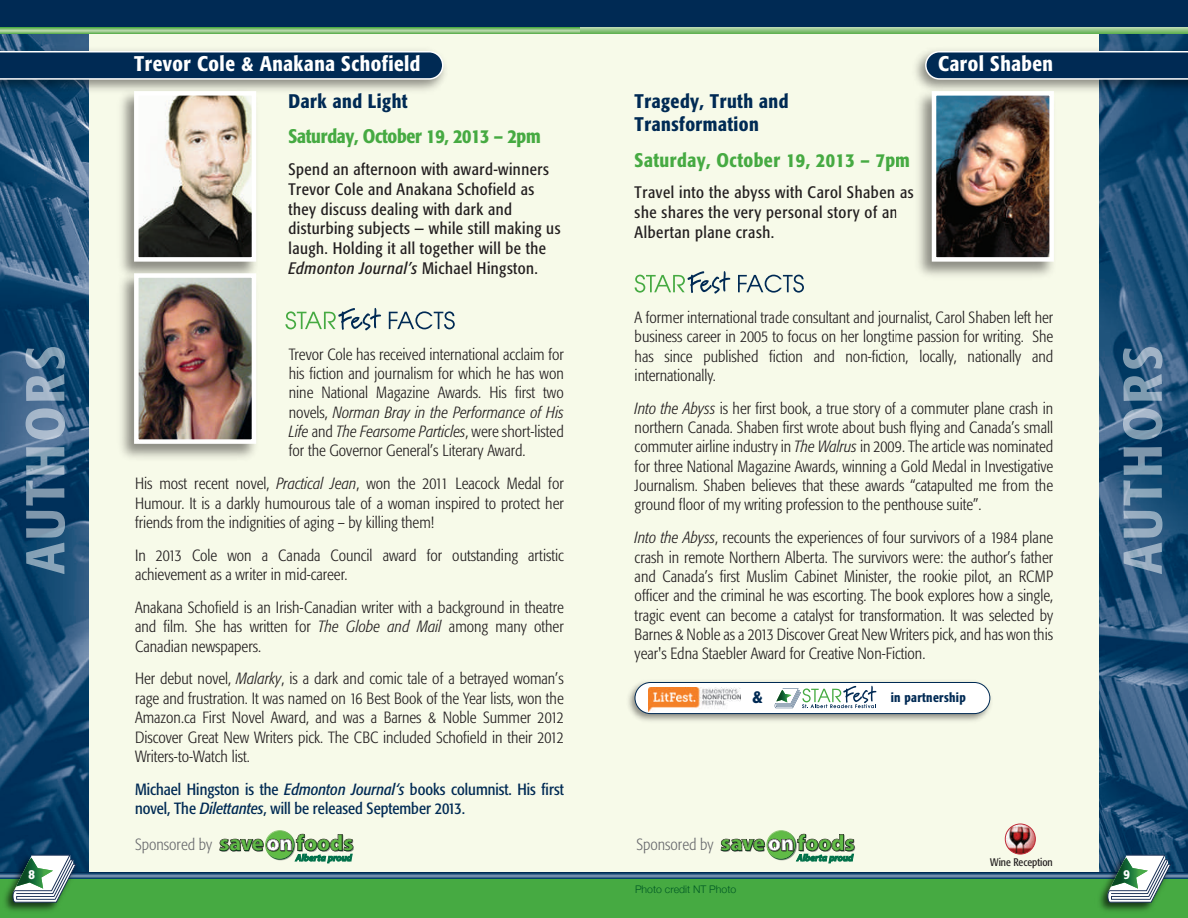
<style>
.page{position:relative;width:1188px;height:918px;background:#fff}
.page>*{position:absolute;margin:0;border:0;box-sizing:border-box;transform-origin:0 0}
.t1{font:500 condensed 21px "Formata";letter-spacing:.025em;color:#fff}
.t2{font:500 condensed 19.5px/23.4px "Formata";letter-spacing:.025em;color:#002a54}
.t3{font:500 condensed 19.5px "Formata";letter-spacing:-.015em;color:#46aa42}
.t4{font:500 condensed 19.5px "Formata";letter-spacing:.025em;color:#46aa42}
.t5{font:500 condensed 18px "Formata";color:#002a54}
.t6{font:condensed 16.5px/19.8px "Formata";letter-spacing:.03em;color:#231f20}
.t7{font:300 condensed 16.2px/19.4px "Formata";color:#231f20;text-align:justify}
.t8{font:condensed 16.2px/19.4px "Formata";color:#002a54}
.t9{font:300 condensed 16.2px "Formata";color:#6c6d70}
.t10{font:500 condensed 13.5px "Formata";color:#fff}
.t11{font:500 condensed 12.9px "Formata";letter-spacing:.025em;color:#002a54}
.t12{font:condensed 10.95px "Formata";color:#231f20}
.t13{font:300 10.5px "Helvetica Neue";color:#005924}
.s1{font-style:italic}
</style>
<div class="page">
<div style="left:89px;top:27px;width:1010px;height:850px;background:#f7fae9"></div>
<img style="left:1099px;top:33px;width:89px;height:839px">
<img style="left:0;top:33px;width:89px;height:839px">
<div style="left:0;top:0;width:1188px;height:27px;background:#002a54"></div>
<div style="left:0;top:878px;width:1188px;height:40px;background:#46aa42"></div>
<svg style="left:81px;top:872px;width:1107px;height:7px;background:#355e84"></svg>
<svg style="left:0;top:27px;width:1188px;height:6px;background:#90c584"></svg>
<img style="left:0;top:42px;width:445px;height:55px">
<svg style="left:0;top:51px;width:443px;height:29px;background:#183e64"></svg>
<svg style="left:580px;top:28px;width:608px;height:5px;background:#8dc47f"></svg>
<svg style="left:25px;top:347px;width:40px;height:227px;background:#597b99"></svg>
<svg style="left:1123px;top:347px;width:39px;height:227px;background:#597c9a"></svg>
<img style="left:107px;top:78px;width:155px;height:171px">
<img style="left:139px;top:96px;width:112px;height:153px">
<div style="left:134px;top:91px;width:122px;height:171px;border:4px solid #fff"></div>
<img style="left:64px;top:249px;width:192px;height:286px">
<img style="left:139px;top:278px;width:112px;height:161px">
<div style="left:134px;top:273px;width:122px;height:171px;border:4px solid #fff"></div>
<img style="left:915px;top:42px;width:273px;height:55px">
<svg style="left:925px;top:51px;width:263px;height:29px;background:#1e4367"></svg>
<svg style="left:635px;top:271px;width:95px;height:23px"></svg>
<svg style="left:738px;top:275px;width:66px;height:18px"></svg>
<svg style="left:285px;top:308px;width:96px;height:22px"></svg>
<svg style="left:389px;top:311px;width:66px;height:18px"></svg>
<img style="left:628px;top:681px;width:363px;height:40px">
<div style="left:635px;top:683px;width:355px;height:31px;background:#fff;border-radius:16px"></div>
<div style="left:635px;top:682px;width:355px;height:32px;border:1px solid #002a54;border-radius:16px"></div>
<svg style="left:775px;top:686px;width:101px;height:22px"></svg>
<img style="left:648px;top:688px;width:93px;height:23px">
<img style="left:1005px;top:824px;width:30px;height:30px;border-radius:15px">
<div style="left:1005px;top:824px;width:30px;height:30px;border:1px solid #bf2b37;border-radius:50%"></div>
<svg style="left:219px;top:830px;width:135px;height:33px"></svg>
<svg style="left:721px;top:830px;width:134px;height:33px"></svg>
<img style="left:0;top:850px;width:81px;height:61px">
<svg style="left:12px;top:855px;width:64px;height:48px"></svg>
<img style="left:1094px;top:850px;width:82px;height:61px">
<svg style="left:1107px;top:855px;width:64px;height:48px"></svg>
<img style="left:915px;top:80px;width:190px;height:301px">
<img style="left:937px;top:96px;width:112px;height:161px">
<div style="left:932px;top:91px;width:122px;height:171px;border:4px solid #fff"></div>
<p class="t1" style="left:134px;top:51px;width:288px">Trevor Cole &amp; Anakana Schofield</p>
<p class="t2" style="left:289px;top:89px;width:120px">Dark and Light</p>
<p class="t3" style="left:289px;top:125px;width:254px">Saturday, October 19, 2013 – 2pm</p>
<p class="t6" style="left:289px;top:159px;width:273px">Spend an afternoon with award-winners Trevor Cole and Anakana Schofield as they discuss dealing with dark and disturbing subjects — while still making us laugh. Holding it all together will be the <span class="s1">Edmonton Journal’s</span> Michael Hingston.</p>
<p class="t2" style="left:635px;top:89px;width:155px">Tragedy, Truth and<br>Transformation</p>
<p class="t4" style="left:635px;top:148px;width:277px">Saturday, October 19, 2013 – 7pm</p>
<p class="t6" style="left:635px;top:183px;width:280px">Travel into the abyss with Carol Shaben as she shares the very personal story of an<br>Albertan plane crash.</p>
<p class="t1" style="left:938px;top:51px;width:116px">Carol Shaben</p>
<p class="t7" style="left:635px;top:308px;width:420px">A former international trade consultant and journalist, Carol Shaben left her business career in 2005 to focus on her longtime passion for writing. She has since published fiction and non-fiction, locally, nationally and internationally.</p>
<p class="t7" style="left:635px;top:399px;width:420px"><span class="s1">Into the Abyss</span> is her first book, a true story of a commuter plane crash in northern Canada. Shaben first wrote about bush flying and Canada’s small commuter airline industry in <span class="s1">The Walrus</span> in 2009. The article was nominated for three National Magazine Awards, winning a Gold Medal in Investigative Journalism. Shaben believes that these awards “catapulted me from the ground floor of my writing profession to the penthouse suite”.</p>
<p class="t7" style="left:635px;top:528px;width:420px"><span class="s1">Into the Abyss</span>, recounts the experiences of four survivors of a 1984 plane crash in remote Northern Alberta. The survivors were: the author’s father and Canada’s first Muslim Cabinet Minister, the rookie pilot, an RCMP officer and the criminal he was escorting. The book explores how a single, tragic event can become a catalyst for transformation. It was selected by Barnes &amp; Noble as a 2013 Discover Great New Writers pick, and has won this year's Edna Staebler Award for Creative Non-Fiction.</p>
<p class="t5" style="left:752px;top:686px;width:12px">&amp;</p>
<p class="t11" style="left:891px;top:690px;width:77px">in partnership</p>
<p class="t7" style="left:289px;top:344px;width:276px">Trevor Cole has received international acclaim for his fiction and journalism for which he has won nine National Magazine Awards. His first two novels, <span class="s1">Norman Bray in the Performance of His Life</span> and <span class="s1">The Fearsome Particles</span>, were short-listed for the Governor General’s Literary Award.</p>
<p class="t7" style="left:135px;top:474px;width:430px">His most recent novel, <span class="s1">Practical Jean</span>, won the 2011 Leacock Medal for Humour. It is a darkly humourous tale of a woman inspired to protect her friends from the indignities of aging – by killing them!</p>
<p class="t7" style="left:135px;top:546px;width:430px">In 2013 Cole won a Canada Council award for outstanding artistic achievement as a writer in mid-career.</p>
<p class="t7" style="left:135px;top:598px;width:430px">Anakana Schofield is an Irish-Canadian writer with a background in theatre and film. She has written for <span class="s1">The Globe and Mail</span> among many other Canadian newspapers.</p>
<p class="t7" style="left:135px;top:669px;width:430px">Her debut novel, <span class="s1">Malarky</span>, is a dark and comic tale of a betrayed woman’s rage and frustration. It was named on 16 Best Book of the Year lists, won the Amazon.ca First Novel Award, and was a Barnes &amp; Noble Summer 2012<br>Discover Great New Writers pick. The CBC included Schofield in their 2012<br>Writers-to-Watch list.</p>
<p class="t8" style="left:135px;top:779px;width:430px">Michael Hingston is the <span class="s1">Edmonton Journal‘s</span> books columnist. His first novel, The <span class="s1">Dilettantes</span>, will be released September 2013.</p>
<p class="t9" style="left:135px;top:835px;width:79px">Sponsored by</p>
<p class="t9" style="left:636px;top:835px;width:79px">Sponsored by</p>
<p class="t12" style="left:990px;top:855px;width:64px">Wine Reception</p>
<p class="t10" style="left:29px;top:866px;width:8px">8</p>
<p class="t10" style="left:1124px;top:866px;width:8px">9</p>
<p class="t13" style="left:635px;top:881px;width:103px">Photo credit NT Photo</p>
</div>
